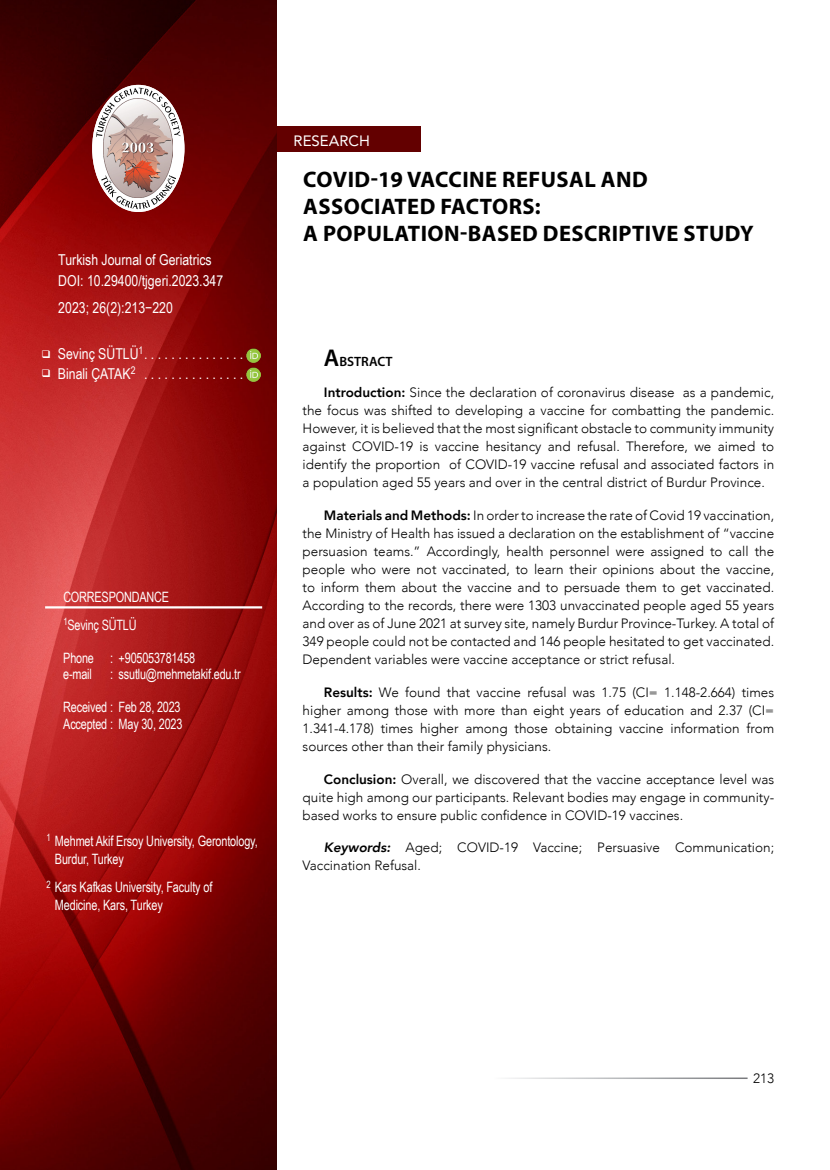
<style>
.page{position:relative;width:830px;height:1170px;background:#fff}
.page>*{position:absolute;margin:0;border:0;box-sizing:border-box;transform-origin:0 0}
.t1{font:700 22.5px/27px "Myriad Pro";letter-spacing:.02em;color:#000}
.t2{font:15px/21px "Arial Narrow";color:#fff}
.t3{font:15px "Avenir";color:#fff}
.t4{font:14.25px/18px "Arial Narrow";letter-spacing:-.015em;color:#fff;scale:.93 1}
.t5{font:300 13.5px/18px "Avenir";color:#000;text-align:justify}
.t6{font:600 13.5px "Myriad Pro";color:#000}
.s1{font-size:24.3px}
.s2{font-weight:800}
.s3{font-weight:800;font-style:italic}
</style>
<div class="page">
<div style="left:276px;top:126px;width:145px;height:26px;background:#630000"></div>
<img style="left:0;top:0;width:276px;height:1169px">
<hr style="left:45px;top:606px;width:217px;height:2px;background:#fff">
<img style="left:246px;top:348px;width:14px;height:14px">
<img style="left:246px;top:368px;width:14px;height:14px">
<svg style="left:92px;top:85px;width:92px;height:127px"></svg>
<svg style="left:96px;top:88px;width:84px;height:49px"></svg>
<svg style="left:101px;top:175px;width:75px;height:34px"></svg>
<svg style="left:42px;top:350px;width:8px;height:7px"></svg>
<svg style="left:42px;top:370px;width:8px;height:7px"></svg>
<p class="t2" style="left:58px;top:249px;width:166px">Turkish Journal of Geriatrics<br>DOI: 10.29400/tjgeri.2023.347</p>
<p class="t2" style="left:58px;top:296px;width:116px">2023; 26(2):213−220</p>
<p class="t2" style="left:58px;top:343px;width:90px;line-height:20px">Sevinç SÜTLÜ<sup>1</sup>...............<br>Binali ÇATAK<sup>2</sup> ...............</p>
<p class="t4" style="left:63px;top:587px;width:115px">CORRESPONDANCE</p>
<p class="t4" style="left:63px;top:615px;width:80px"><sup>1</sup>Sevinç SÜTLÜ</p>
<p class="t4" style="left:63px;top:648px;width:143px;line-height:16.5px">Phone : +905053781458 e-mail</p>
<p class="t4" style="left:110px;top:664px;width:142px">: ssutlu@mehmetakif.edu.tr</p>
<p class="t4" style="left:63px;top:698px;width:129px;line-height:16.5px">Received : Feb 28, 2023<br>Accepted : May 30, 2023</p>
<p class="t4" style="left:55px;top:831px;width:219px;text-indent:-9px"><sup>1</sup> Mehmet Akif Ersoy University, Gerontology,<br>Burdur, Turkey</p>
<p class="t4" style="left:55px;top:877px;width:171px;text-indent:-9px"><sup>2</sup> Kars Kafkas University, Faculty of<br>Medicine, Kars, Turkey</p>
<p class="t3" style="left:293px;top:129px;width:78px">RESEARCH</p>
<h1 class="t1" style="left:303px;top:165px;width:451px">COVID-19 VACCINE REFUSAL AND<br>ASSOCIATED FACTORS:<br>A POPULATION-BASED DESCRIPTIVE STUDY</h1>
<p class="t6" style="left:324px;top:353px;width:70px"><span class="s1">A</span>BSTRACT</p>
<p class="t5" style="left:302px;top:383px;width:473px;text-indent:21px"><span class="s2">Introduction:</span> Since the declaration of coronavirus disease as a pandemic, the focus was shifted to developing a vaccine for combatting the pandemic.<br>However, it is believed that the most significant obstacle to community immunity against COVID-19 is vaccine hesitancy and refusal. Therefore, we aimed to identify the proportion of COVID-19 vaccine refusal and associated factors in a population aged 55 years and over in the central district of Burdur Province.</p>
<p class="t5" style="left:302px;top:506px;width:473px;text-indent:21px"><span class="s2">Materials and Methods:</span> In order to increase the rate of Covid 19 vaccination, the Ministry of Health has issued a declaration on the establishment of “vaccine persuasion teams.” Accordingly, health personnel were assigned to call the people who were not vaccinated, to learn their opinions about the vaccine, to inform them about the vaccine and to persuade them to get vaccinated.<br>According to the records, there were 1303 unvaccinated people aged 55 years and over as of June 2021 at survey site, namely Burdur Province-Turkey. A total of 349 people could not be contacted and 146 people hesitated to get vaccinated.<br>Dependent variables were vaccine acceptance or strict refusal.</p>
<p class="t5" style="left:302px;top:683px;width:473px;text-indent:21px"><span class="s2">Results:</span> We found that vaccine refusal was 1.75 (CI= 1.148-2.664) times higher among those with more than eight years of education and 2.37 (CI= 1.341-4.178) times higher among those obtaining vaccine information from sources other than their family physicians.</p>
<p class="t5" style="left:302px;top:769px;width:473px;text-indent:21px"><span class="s2">Conclusion:</span> Overall, we discovered that the vaccine acceptance level was quite high among our participants. Relevant bodies may engage in community&shy;based works to ensure public confidence in COVID-19 vaccines.</p>
<p class="t5" style="left:302px;top:838px;width:473px;text-indent:21px"><span class="s3">Keywords:</span> Aged; COVID-19 Vaccine; Persuasive Communication;<br>Vaccination Refusal.</p>
<p class="t5" style="left:752px;top:1069px;width:23px">213</p>
</div>
